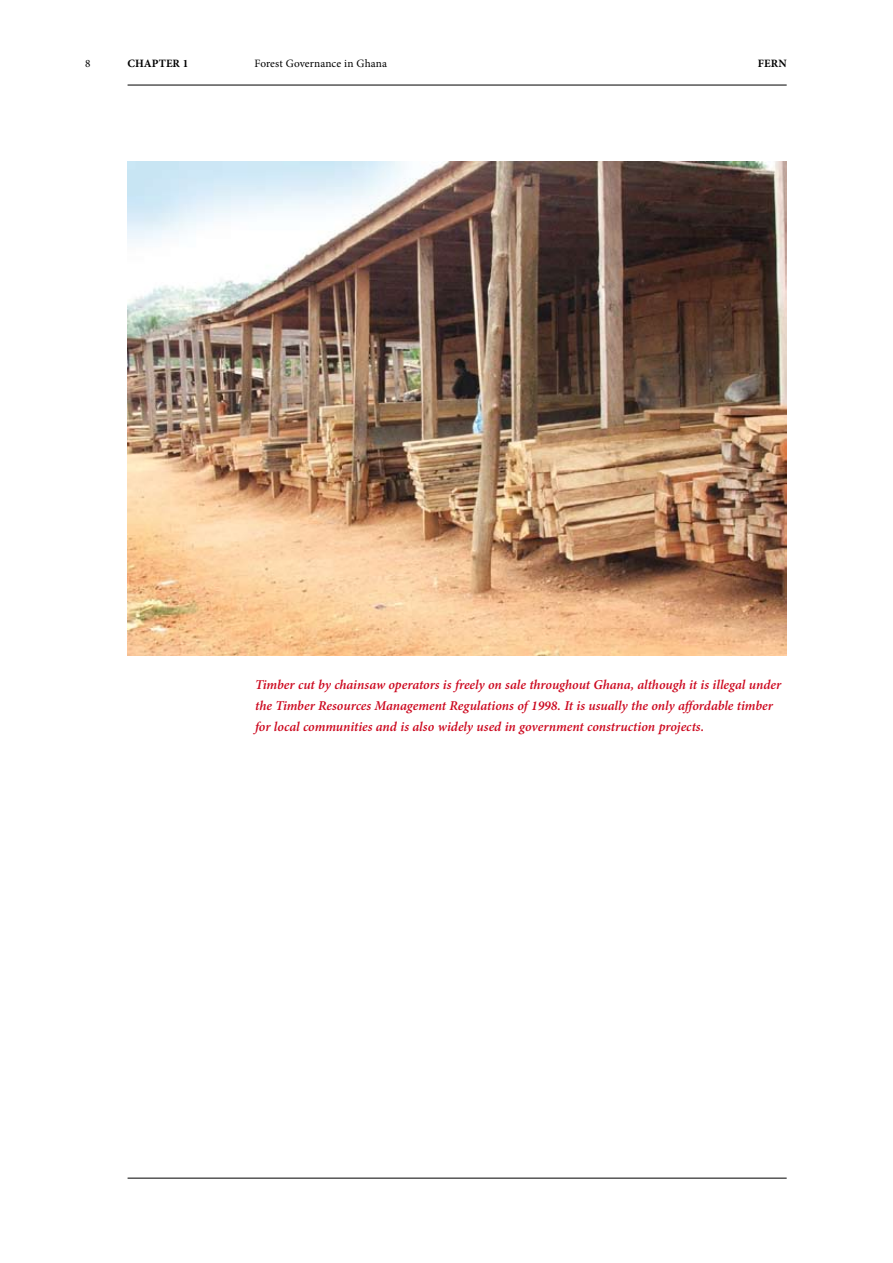
<style>
.page{position:relative;width:893px;height:1263px;background:#fff}
.page>*{position:absolute;margin:0;border:0;box-sizing:border-box;transform-origin:0 0}
.t1{font:italic 600 13.5px/21px "Minion Pro";letter-spacing:-.005em;color:#cc071e}
.t2{font:11.25px "Minion Pro";letter-spacing:.005em;color:#000}
.t3{font:700 11.25px "Minion Pro";letter-spacing:.01em;color:#000}
</style>
<div class="page">
<hr style="left:128px;top:85px;width:659px;height:1px;background:#000">
<hr style="left:128px;top:1178px;width:659px;height:1px;background:#000">
<img style="left:128px;top:162px;width:659px;height:494px">
<p class="t3" style="left:128px;top:56px;width:63px">CHAPTER 1</p>
<p class="t2" style="left:255px;top:56px;width:134px">Forest Governance in Ghana</p>
<p class="t3" style="left:758px;top:56px;width:30px">FERN</p>
<p class="t1" style="left:255px;top:675px;width:528px">Timber cut by chainsaw operators is freely on sale throughout Ghana, although it is illegal under the Timber Resources Management Regulations of 1998. It is usually the only affordable timber for local communities and is also widely used in government construction projects.</p>
</div>
